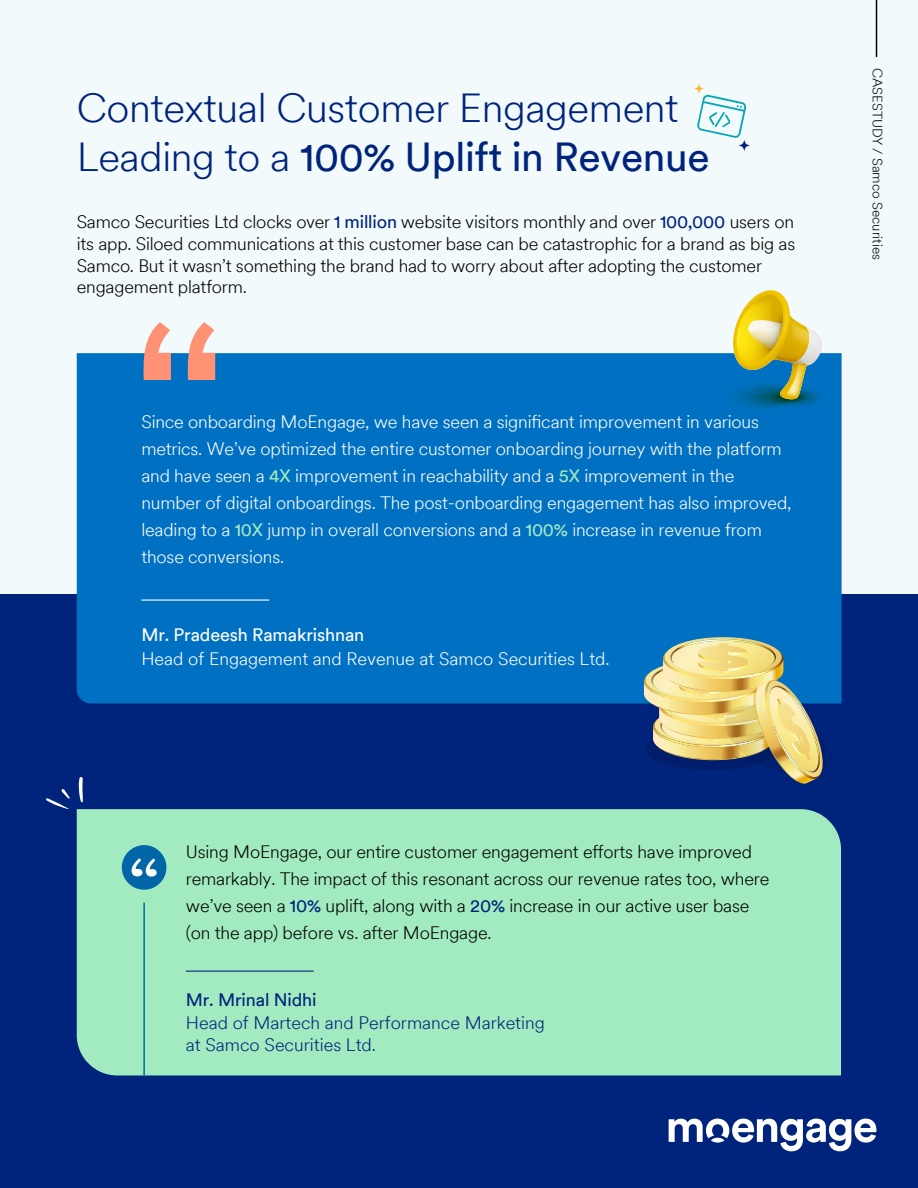
<style>
.page{position:relative;width:918px;height:1188px;background:#fff}
.page>*{position:absolute;margin:0;border:0;box-sizing:border-box;transform-origin:0 0}
.t1{font:300 40.5px/48.6px "Circular XXTT";letter-spacing:-.01em;color:#00237c}
.t2{font:300 18px/21.6px "Circular XXTT";letter-spacing:-.01em;color:#000}
.t3{font:300 18px/27px "Circular XXTT";letter-spacing:-.01em;color:#fff}
.t4{font:300 18px/21.6px "Circular XXTT";color:#00237c}
.t5{font:18px "Circular XXTT";letter-spacing:-.01em;color:#fff}
.t6{font:18px "Circular XXTT";letter-spacing:-.01em;color:#00237c}
.t7{font:300 13.5px "Circular XXTT";color:#000}
.s1{font-weight:400}
.s2{font-weight:400;color:#00237c}
.s3{font-weight:400;color:#a2ebc0}
</style>
<div class="page">
<div style="left:0;top:0;width:918px;height:632px;background:#f2fafb"></div>
<div style="left:0;top:594px;width:918px;height:594px;background:#00237c"></div>
<svg style="left:669px;top:1119px;width:207px;height:32px"></svg>
<hr style="left:876px;top:0;width:1px;height:57px;background:#000">
<div style="left:77px;top:353px;width:765px;height:350px;background:#0071c2"></div>
<svg style="left:143px;top:322px;width:72px;height:58px"></svg>
<hr style="left:141px;top:600px;width:128px;height:1px;background:#fff">
<div style="left:77px;top:809px;width:764px;height:266px;background:#a2ebc0"></div>
<div style="left:122px;top:845px;width:44px;height:45px;background:#0066a7;border-radius:50%"></div>
<svg style="left:132px;top:858px;width:25px;height:19px"></svg>
<hr style="left:143px;top:903px;width:2px;height:172px;background:#0066a7">
<hr style="left:186px;top:971px;width:128px;height:1px;background:#00237c">
<svg style="left:46px;top:777px;width:37px;height:32px"></svg>
<svg style="left:721px;top:290px;width:109px;height:122px"></svg>
<svg style="left:697px;top:94px;width:49px;height:44px"></svg>
<svg style="left:738px;top:139px;width:12px;height:12px"></svg>
<svg style="left:694px;top:84px;width:10px;height:10px"></svg>
<svg style="left:643px;top:637px;width:188px;height:147px"></svg>
<h1 class="t1" style="left:77px;top:82px;width:634px">Contextual Customer Engagement<br>Leading to a <span class="s1">100% Uplift in Revenue</span></h1>
<p class="t2" style="left:77px;top:211px;width:720px">Samco Securities Ltd clocks over <span class="s2">1 million</span> website visitors monthly and over <span class="s2">100,000</span> users on its app. Siloed communications at this customer base can be catastrophic for a brand as big as Samco. But it wasn’t something the brand had to worry about after adopting the customer engagement platform.</p>
<p class="t3" style="left:141px;top:407px;width:652px">Since onboarding MoEngage, we have seen a significant improvement in various metrics. We’ve optimized the entire customer onboarding journey with the platform and have seen a <span class="s3">4X</span> improvement in reachability and a <span class="s3">5X</span> improvement in the number of digital onboardings. The post-onboarding engagement has also improved, leading to a <span class="s3">10X</span> jump in overall conversions and a <span class="s3">100%</span> increase in revenue from those conversions.</p>
<p class="t5" style="left:141px;top:623px;width:224px">Mr. Pradeesh Ramakrishnan</p>
<p class="t3" style="left:141px;top:644px;width:470px">Head of Engagement and Revenue at Samco Securities Ltd.</p>
<p class="t2" style="left:186px;top:838px;width:585px;line-height:27px">Using MoEngage, our entire customer engagement efforts have improved remarkably. The impact of this resonant across our revenue rates too, where we’ve seen a <span class="s2">10%</span> uplift, along with a <span class="s2">20%</span> increase in our active user base (on the app) before vs. after MoEngage.</p>
<p class="t6" style="left:186px;top:988px;width:132px">Mr. Mrinal Nidhi</p>
<p class="t4" style="left:186px;top:1011px;width:361px">Head of Martech and Performance Marketing at Samco Securities Ltd.</p>
<p class="t7" style="left:886px;top:68px;width:193px;rotate:90deg">CASESTUDY / Samco Securities</p>
</div>
